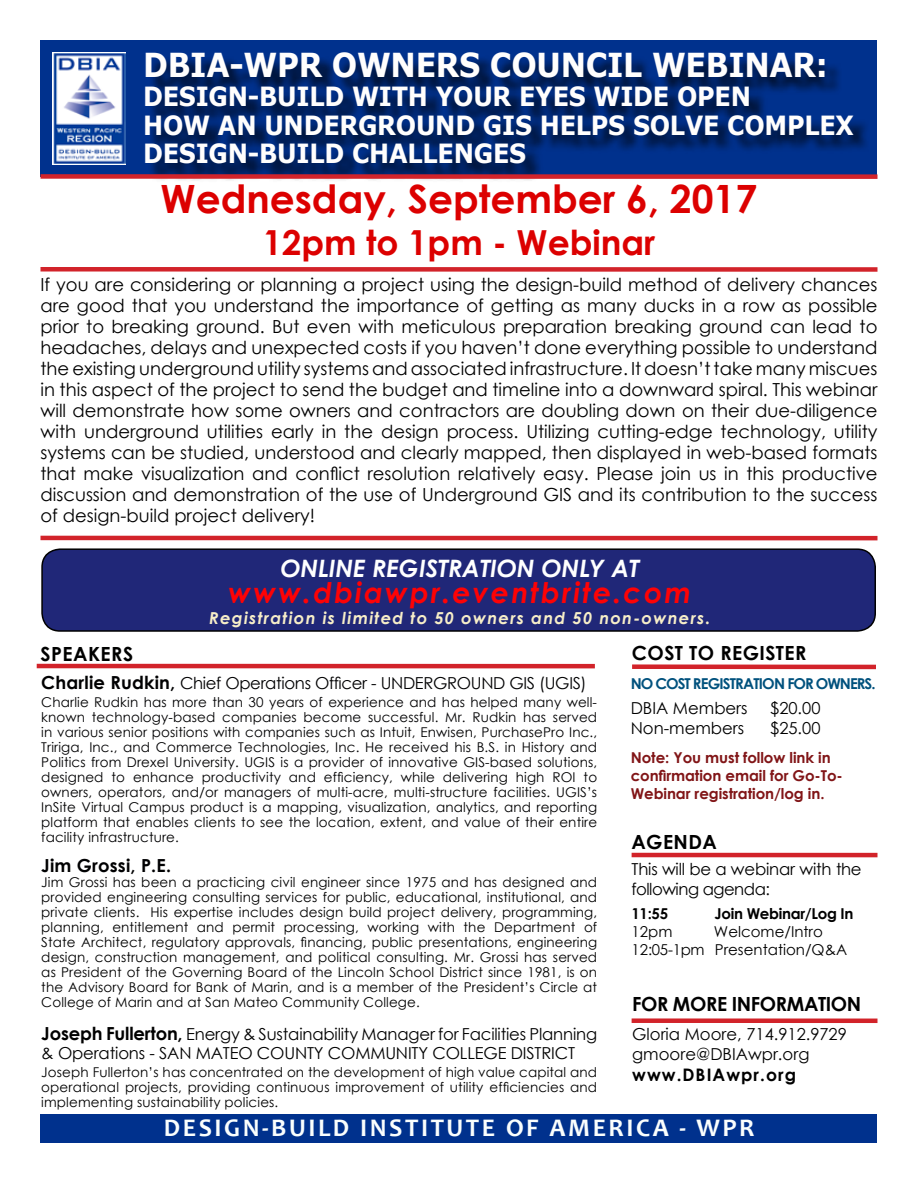
<style>
.page{position:relative;width:918px;height:1188px;background:#fff}
.page>*{position:absolute;margin:0;border:0;box-sizing:border-box;transform-origin:0 0}
.t1{font:700 39px "Century Gothic";color:#dc0000}
.t2{font:700 34.5px "Century Gothic";color:#dc0000}
.t3{font:700 33px "Verdana";letter-spacing:-.01em;color:#fffefd;scale:.91 1}
.t4{font:italic 700 28.5px "Century Gothic";letter-spacing:.075em;color:#fe0205}
.t5{font:700 26.4px/28.8px "Verdana";letter-spacing:-.01em;color:#fffefd;scale:.91 1}
.t6{font:700 25.5px "Candara";letter-spacing:.1em;color:#fafefd}
.t7{font:italic 700 24px "Century Gothic";color:#fff}
.t8{font:700 19.5px "Century Gothic";letter-spacing:.02em;color:#000}
.t9{font:700 19.5px "Century Gothic";letter-spacing:-.02em;color:#000}
.t10{font:700 19.5px "Century Gothic";letter-spacing:.025em;color:#000100}
.t11{font:18px/21px "Century Gothic";color:#000;text-align:justify}
.t12{font:700 18px "Century Gothic";letter-spacing:.01em;color:#000102}
.t13{font:700 17.25px "Century Gothic";letter-spacing:.06em;color:#000}
.t14{font:16.5px/19.8px "Century Gothic";letter-spacing:-.01em;color:#000}
.t15{font:16.5px "Century Gothic";letter-spacing:-.02em;color:#000102}
.t16{font:italic 700 16.5px "Century Gothic";letter-spacing:.075em;color:#f7eec8}
.t17{font:700 15px/18px "Century Gothic";letter-spacing:-.005em;color:#811517}
.t18{font:15px/18px "Century Gothic";color:#000}
.t19{font:700 15px "Century Gothic";letter-spacing:-.06em;color:#00517d}
.t20{font:700 15px "Century Gothic";letter-spacing:-.02em;color:#000}
.t21{font:13.5px/15px "Century Gothic";letter-spacing:.01em;color:#000;text-align:justify}
.t22{font:13.5px/15px "Century Gothic";letter-spacing:.01em;color:#000102;text-align:justify}
.s1{font-weight:700;font-size:18px}
</style>
<div class="page">
<div style="left:40px;top:1114px;width:838px;height:29px;background:#00318d"></div>
<div style="left:40px;top:40px;width:838px;height:137px;background:#00318d"></div>
<img style="left:52px;top:52px;width:73px;height:112px">
<div style="left:148px;top:55px;width:723px;height:128px;background:#000;opacity:.75"></div>
<hr style="left:37px;top:664px;width:558px;height:4px;background:#d2232a">
<hr style="left:632px;top:853px;width:245px;height:4px;background:#d2232a">
<hr style="left:41px;top:536px;width:836px;height:4px;background:#d2232a">
<div style="left:41px;top:174px;width:836px;height:5px;background:#d2232a"></div>
<div style="left:632px;top:1018px;width:245px;height:5px;background:#d2232a"></div>
<div style="left:41px;top:267px;width:836px;height:5px;background:#d2232a"></div>
<div style="left:42px;top:549px;width:833px;height:82px;background:#202778;border-radius:18px"></div>
<div style="left:41px;top:548px;width:835px;height:84px;border:2px solid #000;border-radius:18px"></div>
<div style="left:632px;top:664px;width:244px;height:5px;background:#d2232a"></div>
<h3 class="t3" style="left:143px;top:42px;width:754px">DBIA-WPR OWNERS COUNCIL WEBINAR:</h3>
<h3 class="t5" style="left:143px;top:81px;width:783px">DESIGN-BUILD WITH YOUR EYES WIDE OPEN<br>HOW AN UNDERGROUND GIS HELPS SOLVE COMPLEX<br>DESIGN-BUILD CHALLENGES</h3>
<h1 class="t1" style="left:161px;top:170px;width:598px">Wednesday, September 6, 2017</h1>
<h2 class="t2" style="left:263px;top:216px;width:394px">12pm to 1pm - Webinar</h2>
<p class="t11" style="left:40px;top:274px;width:839px">If you are considering or planning a project using the design-build method of delivery chances are good that you understand the importance of getting as many ducks in a row as possible prior to breaking ground. But even with meticulous preparation breaking ground can lead to headaches, delays and unexpected costs if you haven’t done everything possible to understand the existing underground utility systems and associated infrastructure. It doesn’t take many miscues in this aspect of the project to send the budget and timeline into a downward spiral. This webinar will demonstrate how some owners and contractors are doubling down on their due-diligence with underground utilities early in the design process. Utilizing cutting-edge technology, utility systems can be studied, understood and clearly mapped, then displayed in web-based formats that make visualization and conflict resolution relatively easy. Please join us in this productive discussion and demonstration of the use of Underground GIS and its contribution to the success of design-build project delivery!</p>
<p class="t10" style="left:40px;top:639px;width:94px">SPEAKERS</p>
<h3 class="t7" style="left:280px;top:550px;width:361px">ONLINE REGISTRATION ONLY AT</h3>
<h3 class="t4" style="left:228px;top:571px;width:464px">www.dbiawpr.eventbrite.com</h3>
<p class="t16" style="left:209px;top:605px;width:503px">Registration is limited to 50 owners and 50 non-owners.</p>
<p class="t8" style="left:632px;top:638px;width:176px">COST TO REGISTER</p>
<p class="t15" style="left:41px;top:672px;width:547px"><span class="s1">Charlie Rudkin,</span> Chief Operations Officer - UNDERGROUND GIS (UGIS)</p>
<p class="t22" style="left:41px;top:695px;width:557px">Charlie Rudkin has more than 30 years of experience and has helped many well&shy;known technology-based companies become successful. Mr. Rudkin has served in various senior positions with companies such as Intuit, Enwisen, PurchasePro Inc., Tririga, Inc., and Commerce Technologies, Inc. He received his B.S. in History and Politics from Drexel University. UGIS is a provider of innovative GIS-based solutions, designed to enhance productivity and efficiency, while delivering high ROI to owners, operators, and/or managers of multi-acre, multi-structure facilities. UGIS’s InSite Virtual Campus product is a mapping, visualization, analytics, and reporting platform that enables clients to see the location, extent, and value of their entire facility infrastructure.</p>
<p class="t12" style="left:41px;top:852px;width:131px">Jim Grossi, P.E.</p>
<p class="t21" style="left:41px;top:875px;width:557px">Jim Grossi has been a practicing civil engineer since 1975 and has designed and provided engineering consulting services for public, educational, institutional, and private clients. His expertise includes design build project delivery, programming, planning, entitlement and permit processing, working with the Department of State Architect, regulatory approvals, financing, public presentations, engineering design, construction management, and political consulting. Mr. Grossi has served as President of the Governing Board of the Lincoln School District since 1981, is on the Advisory Board for Bank of Marin, and is a member of the President’s Circle at College of Marin and at San Mateo Community College.</p>
<p class="t14" style="left:41px;top:1023px;width:557px"><span class="s1">Joseph Fullerton,</span> Energy &amp; Sustainability Manager for Facilities Planning &amp; Operations - SAN MATEO COUNTY COMMUNITY COLLEGE DISTRICT</p>
<p class="t21" style="left:41px;top:1065px;width:557px">Joseph Fullerton’s has concentrated on the development of high value capital and operational projects, providing continuous improvement of utility efficiencies and implementing sustainability policies.</p>
<p class="t19" style="left:631px;top:672px;width:246px">NO COST REGISTRATION FOR OWNERS.</p>
<p class="t14" style="left:631px;top:698px;width:118px">DBIA Members</p>
<p class="t14" style="left:770px;top:698px;width:52px">$20.00</p>
<p class="t14" style="left:631px;top:718px;width:115px">Non-members</p>
<p class="t14" style="left:770px;top:718px;width:52px">$25.00</p>
<p class="t17" style="left:631px;top:748px;width:214px">Note: You must follow link in confirmation email for Go-To-<br>Webinar registration/log in.</p>
<p class="t8" style="left:632px;top:827px;width:87px">AGENDA</p>
<p class="t14" style="left:632px;top:859px;width:231px">This will be a webinar with the following agenda:</p>
<p class="t20" style="left:632px;top:902px;width:38px">11:55</p>
<p class="t20" style="left:715px;top:902px;width:140px">Join Webinar/Log In</p>
<p class="t18" style="left:632px;top:922px;width:42px">12pm</p>
<p class="t18" style="left:632px;top:922px;width:217px;text-indent:82px">Welcome/Intro<br>12:05-1pm Presentation/Q&amp;A</p>
<p class="t9" style="left:632px;top:989px;width:231px">FOR MORE INFORMATION</p>
<p class="t14" style="left:632px;top:1024px;width:216px">Gloria Moore, 714.912.9729 gmoore@DBIAwpr.org</p>
<p class="t13" style="left:632px;top:1061px;width:165px">www.DBIAwpr.org</p>
<h3 class="t6" style="left:164px;top:1112px;width:592px">DESIGN-BUILD INSTITUTE OF AMERICA - WPR</h3>
</div>
